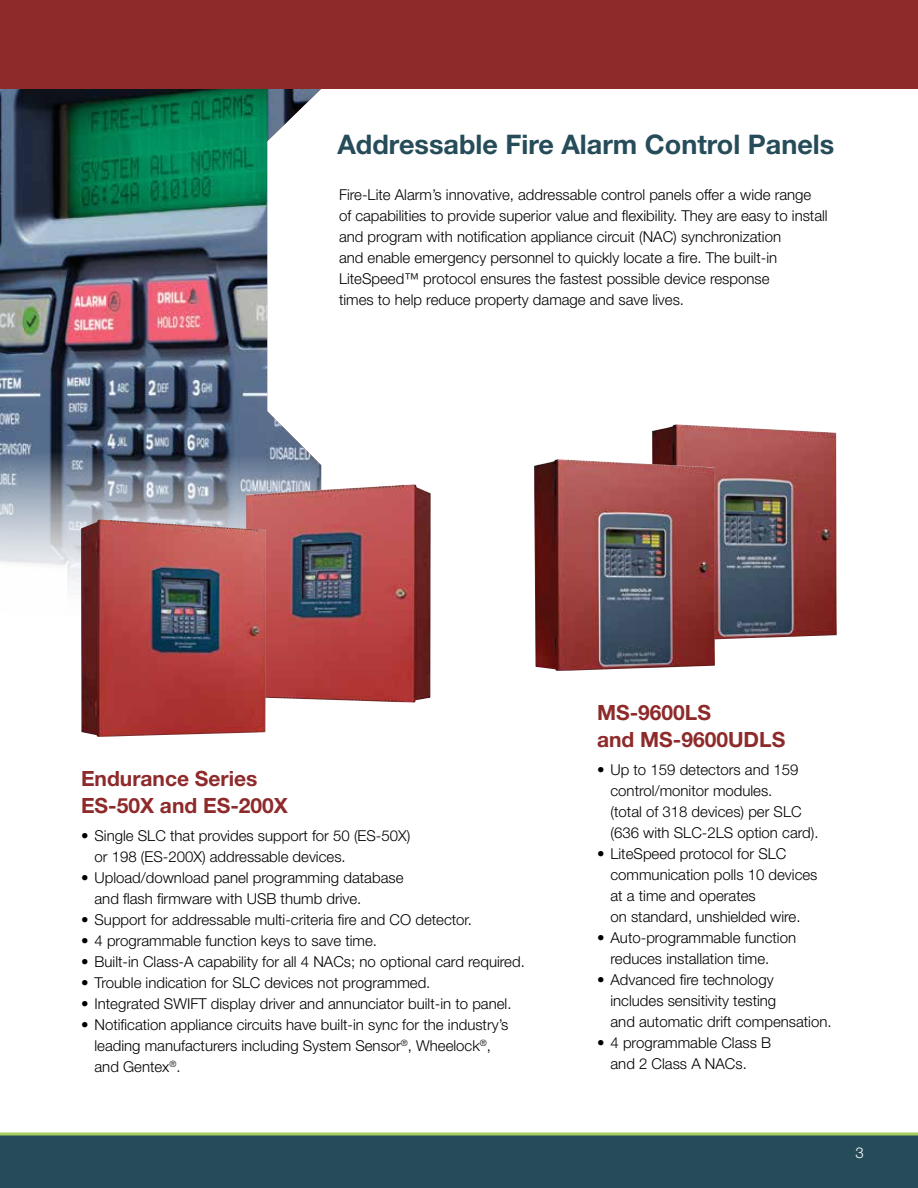
<style>
.page{position:relative;width:918px;height:1188px;background:#fff}
.page>*{position:absolute;margin:0;border:0;box-sizing:border-box;transform-origin:0 0}
.t1{font:700 27px "Helvetica Neue LT Std";color:#264c5a}
.t2{font:700 21px/27px "Helvetica Neue LT Std";color:#8f2a2b}
.t3{font:300 15px/21px "Helvetica Neue LT Std";color:#000}
.t4{font:300 15px "Helvetica Neue LT Std";color:#fff}
</style>
<div class="page">
<div style="left:0;top:1134px;width:918px;height:54px;background:#264c5a"></div>
<hr style="left:0;top:1132px;width:918px;height:3px;background:#a4cf5f">
<img style="left:0;top:88px;width:321px;height:500px">
<img style="left:245px;top:484px;width:186px;height:219px">
<img style="left:81px;top:519px;width:185px;height:218px">
<img style="left:652px;top:424px;width:185px;height:216px">
<img style="left:534px;top:459px;width:181px;height:212px">
<div style="left:0;top:0;width:918px;height:88px;background:#8f2a2b"></div>
<h1 class="t1" style="left:338px;top:128px;width:498px">Addressable Fire Alarm Control Panels</h1>
<p class="t3" style="left:339px;top:184px;width:490px">Fire-Lite Alarm’s innovative, addressable control panels offer a wide range<br>of capabilities to provide superior value and flexibility. They are easy to install and program with notification appliance circuit (NAC) synchronization<br>and enable emergency personnel to quickly locate a fire. The built-in LiteSpeed™ protocol ensures the fastest possible device response<br>times to help reduce property damage and save lives.</p>
<h2 class="t2" style="left:81px;top:765px;width:208px">Endurance Series<br>ES-50X and ES-200X</h2>
<p class="t3" style="left:94px;top:825px;width:317px;text-indent:-14px">• Single SLC that provides support for 50 (ES-50X) or 198 (ES-200X) addressable devices.</p>
<p class="t3" style="left:94px;top:867px;width:310px;text-indent:-14px">• Upload/download panel programming database and flash firmware with USB thumb drive.</p>
<p class="t3" style="left:81px;top:909px;width:393px">• Support for addressable multi-criteria fire and CO detector.</p>
<p class="t3" style="left:81px;top:930px;width:298px">• 4 programmable function keys to save time.</p>
<p class="t3" style="left:81px;top:951px;width:445px">• Built-in Class-A capability for all 4 NACs; no optional card required.</p>
<p class="t3" style="left:81px;top:972px;width:351px">• Trouble indication for SLC devices not programmed.</p>
<p class="t3" style="left:81px;top:993px;width:432px">• Integrated SWIFT display driver and annunciator built-in to panel.</p>
<p class="t3" style="left:94px;top:1014px;width:415px;text-indent:-14px">• Notification appliance circuits have built-in sync for the industry’s leading manufacturers including System Sensor<sup>®</sup>, Wheelock<sup>®</sup>, and Gentex<sup>®</sup>.</p>
<h2 class="t2" style="left:597px;top:699px;width:190px">MS-9600LS<br>and MS-9600UDLS</h2>
<p class="t3" style="left:610px;top:759px;width:210px;text-indent:-14px">• Up to 159 detectors and 159 control/monitor modules.<br>(total of 318 devices) per SLC (636 with SLC-2LS option card).</p>
<p class="t3" style="left:610px;top:843px;width:208px;text-indent:-14px">• LiteSpeed protocol for SLC communication polls 10 devices at a time and operates<br>on standard, unshielded wire.</p>
<p class="t3" style="left:610px;top:927px;width:187px;text-indent:-14px">• Auto-programmable function reduces installation time.</p>
<p class="t3" style="left:610px;top:969px;width:223px;text-indent:-14px">• Advanced fire technology<br>includes sensitivity testing<br>and automatic drift compensation.</p>
<p class="t3" style="left:610px;top:1032px;width:162px;text-indent:-14px">• 4 programmable Class B and 2 Class A NACs.</p>
<p class="t4" style="left:856px;top:1144px;width:10px">3</p>
</div>
